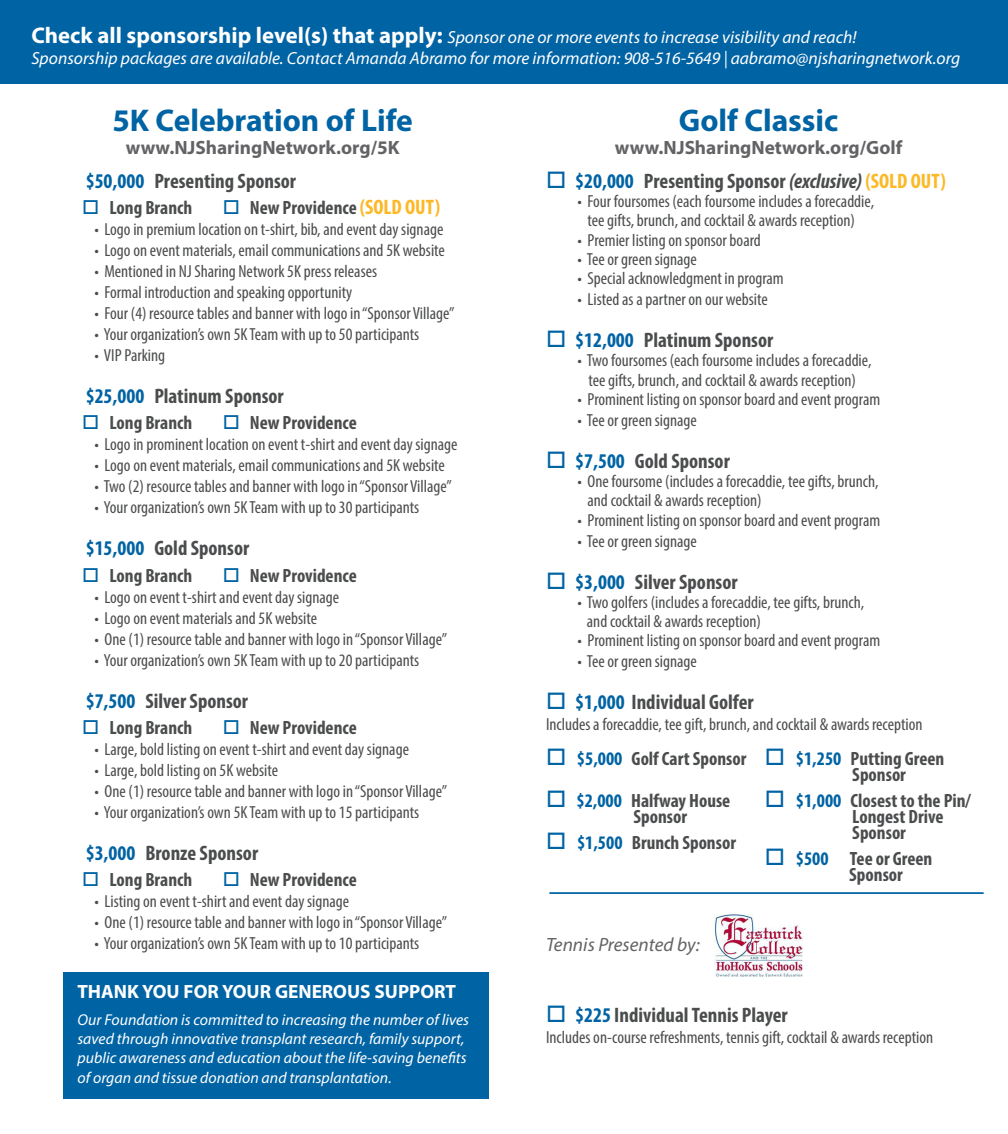
<style>
.page{position:relative;width:1008px;height:1134px;background:#fff}
.page>*{position:absolute;margin:0;border:0;box-sizing:border-box;transform-origin:0 0}
.t1{font:700 31.5px "Myriad Pro";color:#0063a4}
.t2{font:700 condensed 21px "Myriad Pro";color:#4b4c4d}
.t3{font:700 condensed 19.25px/15.8px "Myriad Pro";color:#4b4c4d}
.t4{font:700 19.25px "Myriad Pro";color:#636366}
.t5{font:700 19.25px "Myriad Pro";color:#fff}
.t6{font:italic 19.25px "Myriad Pro";color:#636366}
.t7{font:condensed 17.5px/19.2px "Myriad Pro";color:#4b4c4d;text-align:center}
.t8{font:italic 17.5px/21px "Myriad Pro";color:#fff}
.t9{font:italic 15.75px/19.2px "Myriad Pro";color:#fff}
.s1{font-weight:700;font-style:normal;font-size:22.75px}
.s2{color:#0063a4}
.s3{font-style:italic}
.s4{color:#fcb825}
.s5{font-size:21px;color:#fcb825}
</style>
<div class="page">
<div style="left:0;top:0;width:1008px;height:83px;background:#0063a4"></div>
<div style="left:63px;top:973px;width:425px;height:126px;background:#0063a4"></div>
<hr style="left:549px;top:892px;width:435px;height:2px;background:#0063a4">
<img style="left:715px;top:915px;width:88px;height:61px">
<p class="t8" style="left:32px;top:26px;width:930px"><span class="s1">Check all sponsorship level(s) that apply:</span> Sponsor one or more events to increase visibility and reach!<br>Sponsorship packages are available. Contact Amanda Abramo for more information: 908-516-5649 | aabramo@njsharingnetwork.org</p>
<p class="t1" style="left:679px;top:100px;width:161px">Golf Classic</p>
<p class="t4" style="left:615px;top:135px;width:289px">www.NJSharingNetwork.org/Golf</p>
<p class="t2" style="left:546px;top:168px;width:401px"><span class="s2">□ $20,000</span> Presenting Sponsor <span class="s3">(exclusive)</span> <span class="s4">(SOLD OUT)</span></p>
<p class="t7" style="left:578px;top:191px;width:298px">• Four foursomes (each foursome includes a forecaddie, tee gifts, brunch, and cocktail &amp; awards reception)</p>
<p class="t7" style="left:578px;top:230px;width:185px">• Premier listing on sponsor board</p>
<p class="t7" style="left:578px;top:249px;width:121px">• Tee or green signage</p>
<p class="t7" style="left:578px;top:268px;width:208px">• Special acknowledgment in program</p>
<p class="t7" style="left:578px;top:289px;width:192px">• Listed as a partner on our website</p>
<p class="t2" style="left:546px;top:327px;width:229px"><span class="s2">□ $12,000</span> Platinum Sponsor</p>
<p class="t7" style="left:578px;top:351px;width:295px">• Two foursomes (each foursome includes a forecaddie, tee gifts, brunch, and cocktail &amp; awards reception)</p>
<p class="t7" style="left:578px;top:389px;width:304px">• Prominent listing on sponsor board and event program</p>
<p class="t7" style="left:578px;top:410px;width:121px">• Tee or green signage</p>
<p class="t2" style="left:546px;top:448px;width:185px"><span class="s2">□ $7,500</span> Gold Sponsor</p>
<p class="t7" style="left:587px;top:471px;width:293px;text-align:left;text-indent:-10px">• One foursome (includes a forecaddie, tee gifts, brunch, and cocktail &amp; awards reception)</p>
<p class="t7" style="left:578px;top:510px;width:304px">• Prominent listing on sponsor board and event program</p>
<p class="t7" style="left:578px;top:531px;width:121px">• Tee or green signage</p>
<p class="t2" style="left:546px;top:568px;width:193px"><span class="s2">□ $3,000</span> Silver Sponsor</p>
<p class="t7" style="left:587px;top:592px;width:279px;text-align:left;text-indent:-9px">• Two golfers (includes a forecaddie, tee gifts, brunch, and cocktail &amp; awards reception)</p>
<p class="t7" style="left:578px;top:631px;width:304px">• Prominent listing on sponsor board and event program</p>
<p class="t7" style="left:578px;top:652px;width:121px">• Tee or green signage</p>
<p class="t2" style="left:546px;top:689px;width:209px"><span class="s2">□ $1,000</span> Individual Golfer</p>
<p class="t7" style="left:546px;top:715px;width:378px">Includes a forecaddie, tee gift, brunch, and cocktail &amp; awards reception</p>
<p class="t1" style="left:112px;top:100px;width:302px">5K Celebration of Life</p>
<p class="t4" style="left:126px;top:135px;width:275px">www.NJSharingNetwork.org/5K</p>
<p class="t2" style="left:86px;top:168px;width:212px"><span class="s2">$50,000</span> Presenting Sponsor</p>
<p class="t3" style="left:82px;top:199px;width:112px"><span class="s2">□</span> Long Branch</p>
<p class="t3" style="left:223px;top:199px;width:219px"><span class="s2">□</span> New Providence <span class="s5">(SOLD OUT)</span></p>
<p class="t7" style="left:94px;top:219px;width:350px">• Logo in premium location on t-shirt, bib, and event day signage</p>
<p class="t7" style="left:94px;top:240px;width:352px">• Logo on event materials, email communications and 5K website</p>
<p class="t7" style="left:94px;top:261px;width:284px">• Mentioned in NJ Sharing Network 5K press releases</p>
<p class="t7" style="left:94px;top:282px;width:259px">• Formal introduction and speaking opportunity</p>
<p class="t7" style="left:94px;top:303px;width:361px">• Four (4) resource tables and banner with logo in “Sponsor Village”</p>
<p class="t7" style="left:94px;top:324px;width:326px">• Your organization’s own 5K Team with up to 50 participants</p>
<p class="t7" style="left:94px;top:345px;width:72px">• VIP Parking</p>
<p class="t2" style="left:86px;top:383px;width:200px"><span class="s2">$25,000</span> Platinum Sponsor</p>
<p class="t3" style="left:82px;top:415px;width:112px"><span class="s2">□</span> Long Branch</p>
<p class="t3" style="left:223px;top:415px;width:135px"><span class="s2">□</span> New Providence</p>
<p class="t7" style="left:94px;top:435px;width:365px">• Logo in prominent location on event t-shirt and event day signage</p>
<p class="t7" style="left:94px;top:456px;width:352px">• Logo on event materials, email communications and 5K website</p>
<p class="t7" style="left:94px;top:477px;width:359px">• Two (2) resource tables and banner with logo in “Sponsor Village”</p>
<p class="t7" style="left:94px;top:498px;width:326px">• Your organization’s own 5K Team with up to 30 participants</p>
<p class="t2" style="left:86px;top:535px;width:165px"><span class="s2">$15,000</span> Gold Sponsor</p>
<p class="t3" style="left:82px;top:567px;width:112px"><span class="s2">□</span> Long Branch</p>
<p class="t3" style="left:223px;top:567px;width:135px"><span class="s2">□</span> New Providence</p>
<p class="t7" style="left:94px;top:587px;width:246px">• Logo on event t-shirt and event day signage</p>
<p class="t7" style="left:94px;top:608px;width:224px">• Logo on event materials and 5K website</p>
<p class="t7" style="left:94px;top:629px;width:354px">• One (1) resource table and banner with logo in “Sponsor Village”</p>
<p class="t7" style="left:94px;top:650px;width:326px">• Your organization’s own 5K Team with up to 20 participants</p>
<p class="t2" style="left:86px;top:687px;width:164px"><span class="s2">$7,500</span> Silver Sponsor</p>
<p class="t3" style="left:82px;top:719px;width:112px"><span class="s2">□</span> Long Branch</p>
<p class="t3" style="left:223px;top:719px;width:135px"><span class="s2">□</span> New Providence</p>
<p class="t7" style="left:94px;top:739px;width:316px">• Large, bold listing on event t-shirt and event day signage</p>
<p class="t7" style="left:94px;top:760px;width:185px">• Large, bold listing on 5K website</p>
<p class="t7" style="left:94px;top:781px;width:354px">• One (1) resource table and banner with logo in “Sponsor Village”</p>
<p class="t7" style="left:94px;top:802px;width:326px">• Your organization’s own 5K Team with up to 15 participants</p>
<p class="t2" style="left:86px;top:840px;width:174px"><span class="s2">$3,000</span> Bronze Sponsor</p>
<p class="t3" style="left:82px;top:871px;width:112px"><span class="s2">□</span> Long Branch</p>
<p class="t3" style="left:223px;top:871px;width:135px"><span class="s2">□</span> New Providence</p>
<p class="t7" style="left:94px;top:891px;width:256px">• Listing on event t-shirt and event day signage</p>
<p class="t7" style="left:94px;top:912px;width:354px">• One (1) resource table and banner with logo in “Sponsor Village”</p>
<p class="t7" style="left:94px;top:933px;width:326px">• Your organization’s own 5K Team with up to 10 participants</p>
<p class="t5" style="left:77px;top:979px;width:380px">THANK YOU FOR YOUR GENEROUS SUPPORT</p>
<p class="t9" style="left:77px;top:1010px;width:393px">Our Foundation is committed to increasing the number of lives saved through innovative transplant research, family support, public awareness and education about the life-saving benefits of organ and tissue donation and transplantation.</p>
<p class="t3" style="left:546px;top:750px;width:202px"><span class="s2">□ $5,000</span> Golf Cart Sponsor</p>
<p class="t3" style="left:633px;top:792px;width:98px;text-indent:-87px"><span class="s2">□ $2,000</span> Halfway House<br>Sponsor</p>
<p class="t3" style="left:546px;top:834px;width:191px"><span class="s2">□ $1,500</span> Brunch Sponsor</p>
<p class="t3" style="left:852px;top:750px;width:94px;text-indent:-87px"><span class="s2">□ $1,250</span> Putting Green<br>Sponsor</p>
<p class="t3" style="left:852px;top:792px;width:120px;text-indent:-87px"><span class="s2">□ $1,000</span> Closest to the Pin/<br>Longest Drive<br>Sponsor</p>
<p class="t3" style="left:849px;top:850px;width:85px;text-indent:-84px"><span class="s2">□ $500</span> Tee or Green<br>Sponsor</p>
<p class="t6" style="left:546px;top:932px;width:155px">Tennis Presented by:</p>
<p class="t2" style="left:546px;top:1002px;width:243px"><span class="s2">□ $225</span> Individual Tennis Player</p>
<p class="t7" style="left:546px;top:1027px;width:389px">Includes on-course refreshments, tennis gift, cocktail &amp; awards reception</p>
</div>
